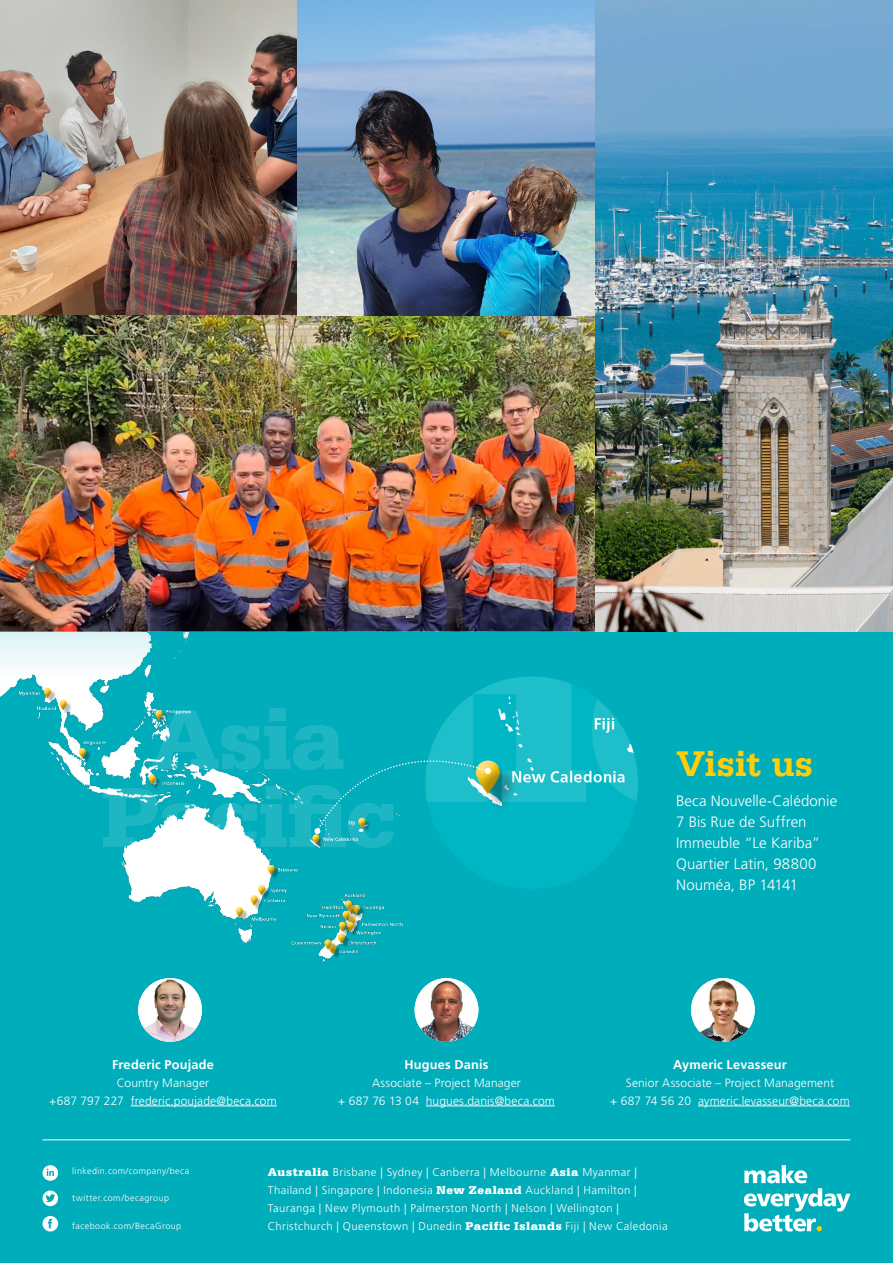
<style>
.page{position:relative;width:893px;height:1263px;background:#fff}
.page>*{position:absolute;margin:0;border:0;box-sizing:border-box;transform-origin:0 0}
.t1{font:700 37.5px "Serifa";letter-spacing:-.015em;color:#ffce06}
.t2{font:300 15px/21px "Frutiger LT Pro";letter-spacing:.005em;color:#fff}
.t3{font:700 12.75px "Frutiger LT Pro";letter-spacing:.015em;color:#fff}
.t4{font:300 12px/18px "Frutiger LT Pro";letter-spacing:.015em;color:#fff;text-align:center}
.t5{font:300 11.25px/18px "Frutiger LT Pro";letter-spacing:.04em;color:#fff}
.t6{font:300 9px "Frutiger LT Pro";letter-spacing:.045em;color:#fff}
.s1{font-family:"Serifa";font-weight:900;font-size:12px}
</style>
<div class="page">
<div style="left:0;top:631px;width:893px;height:632px;background:#00adbb"></div>
<svg style="left:744px;top:1165px;width:106px;height:66px"></svg>
<svg style="left:42px;top:1165px;width:16px;height:16px"></svg>
<svg style="left:42px;top:1216px;width:16px;height:15px"></svg>
<svg style="left:43px;top:1190px;width:15px;height:16px"></svg>
<hr style="left:43px;top:1139px;width:807px;height:1px;background:#fff">
<img style="left:0;top:631px;width:428px;height:331px">
<img style="left:425px;top:676px;width:213px;height:213px;border-radius:106px">
<svg style="left:314px;top:734px;width:177px;height:100px"></svg>
<hr style="left:131px;top:1105px;width:146px;height:1px;background:#fff">
<hr style="left:426px;top:1105px;width:129px;height:1px;background:#fff">
<hr style="left:698px;top:1105px;width:152px;height:1px;background:#fff">
<img style="left:691px;top:978px;width:64px;height:64px;border-radius:32px">
<img style="left:415px;top:978px;width:63px;height:64px;border-radius:32px">
<img style="left:138px;top:978px;width:64px;height:64px;border-radius:32px">
<img style="left:0;top:0;width:893px;height:631px">
<h1 class="t1" style="left:676px;top:742px;width:139px">Visit us</h1>
<h2 class="t2" style="left:676px;top:790px;width:163px">Beca Nouvelle-Calédonie<br>7 Bis Rue de Suffren<br>Immeuble “Le Kariba”<br>Quartier Latin, 98800<br>Nouméa, BP 14141</h2>
<p class="t3" style="left:112px;top:1057px;width:103px">Frederic Poujade</p>
<p class="t4" style="left:49px;top:1074px;width:229px">Country Manager<br>+687 797 227 frederic.poujade@beca.com</p>
<p class="t3" style="left:404px;top:1057px;width:86px">Hugues Danis</p>
<p class="t4" style="left:338px;top:1074px;width:218px">Associate – Project Manager<br>+ 687 76 13 04 hugues.danis@beca.com</p>
<p class="t3" style="left:673px;top:1057px;width:115px">Aymeric Levasseur</p>
<p class="t4" style="left:610px;top:1074px;width:241px">Senior Associate – Project Management<br>+ 687 74 56 20 aymeric.levasseur@beca.com</p>
<p class="t6" style="left:72px;top:1165px;width:118px">linkedin.com/company/beca</p>
<p class="t6" style="left:72px;top:1193px;width:98px">twitter.com/becagroup</p>
<p class="t6" style="left:72px;top:1221px;width:110px">facebook.com/BecaGroup</p>
<p class="t5" style="left:268px;top:1163px;width:401px"><span class="s1">Australia</span> Brisbane | Sydney | Canberra | Melbourne <span class="s1">Asia</span> Myanmar | Thailand | Singapore | Indonesia <span class="s1">New Zealand</span> Auckland | Hamilton | Tauranga | New Plymouth | Palmerston North | Nelson | Wellington | Christchurch | Queenstown | Dunedin <span class="s1">Pacific Islands</span> Fiji | New Caledonia</p>
</div>
